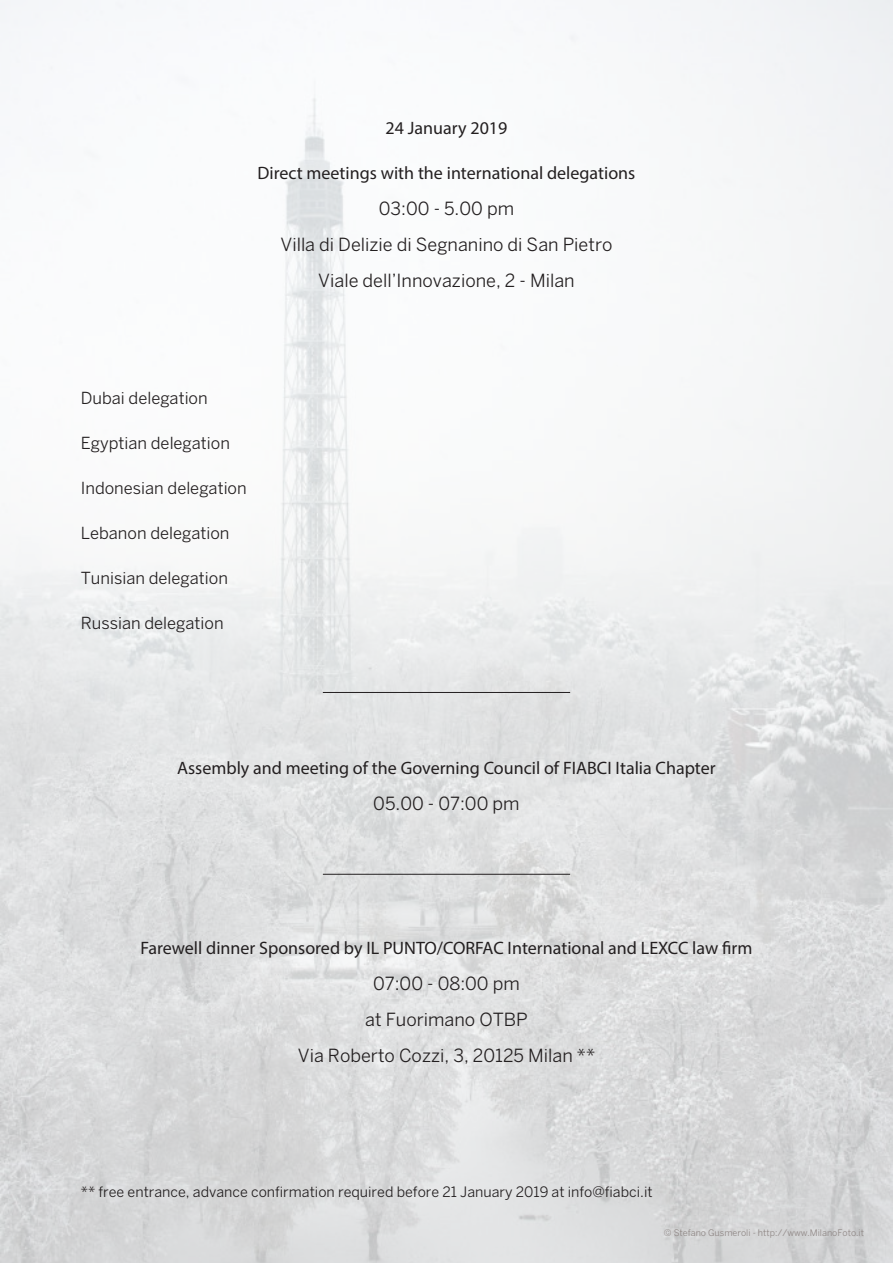
<style>
.page{position:relative;width:893px;height:1263px;background:#fff}
.page>*{position:absolute;margin:0;border:0;box-sizing:border-box;transform-origin:0 0}
.t1{font:18px "Myriad Pro";color:#231f20}
.t2{font:18px/36px "Benton Sans";color:#231f20;text-align:center}
.t3{font:16.5px "Benton Sans";color:#231f20}
.t4{font:14.25px "Benton Sans";color:#231f20}
.t5{font:9px "Benton Sans";color:#8f8785}
</style>
<div class="page">
<img style="left:0;top:0;width:893px;height:1263px">
<hr style="left:323px;top:692px;width:247px;height:1px;background:#231f20">
<hr style="left:323px;top:874px;width:247px;height:1px;background:#231f20">
<p class="t1" style="left:386px;top:116px;width:122px">24 January 2019</p>
<p class="t1" style="left:258px;top:161px;width:379px">Direct meetings with the international delegations</p>
<p class="t2" style="left:280px;top:190px;width:333px">03:00 - 5.00 pm<br>Villa di Delizie di Segnanino di San Pietro<br>Viale dell’Innovazione, 2 - Milan</p>
<p class="t3" style="left:81px;top:388px;width:128px">Dubai delegation</p>
<p class="t3" style="left:81px;top:433px;width:151px">Egyptian delegation</p>
<p class="t3" style="left:81px;top:478px;width:167px">Indonesian delegation</p>
<p class="t3" style="left:81px;top:523px;width:150px">Lebanon delegation</p>
<p class="t3" style="left:81px;top:568px;width:149px">Tunisian delegation</p>
<p class="t3" style="left:81px;top:613px;width:144px">Russian delegation</p>
<p class="t1" style="left:177px;top:757px;width:540px">Assembly and meeting of the Governing Council of FIABCI Italia Chapter</p>
<p class="t2" style="left:373px;top:786px;width:148px">05.00 - 07:00 pm</p>
<p class="t1" style="left:140px;top:937px;width:614px">Farewell dinner Sponsored by IL PUNTO/CORFAC International and LEXCC law firm</p>
<p class="t2" style="left:298px;top:966px;width:299px">07:00 - 08:00 pm<br>at Fuorimano OTBP<br>Via Roberto Cozzi, 3, 20125 Milan **</p>
<p class="t4" style="left:81px;top:1184px;width:573px">** free entrance, advance confirmation required before 21 January 2019 at info@fiabci.it</p>
<p class="t5" style="left:664px;top:1227px;width:202px">© Stefano Gusmeroli - http://www.MilanoFoto.it</p>
</div>
